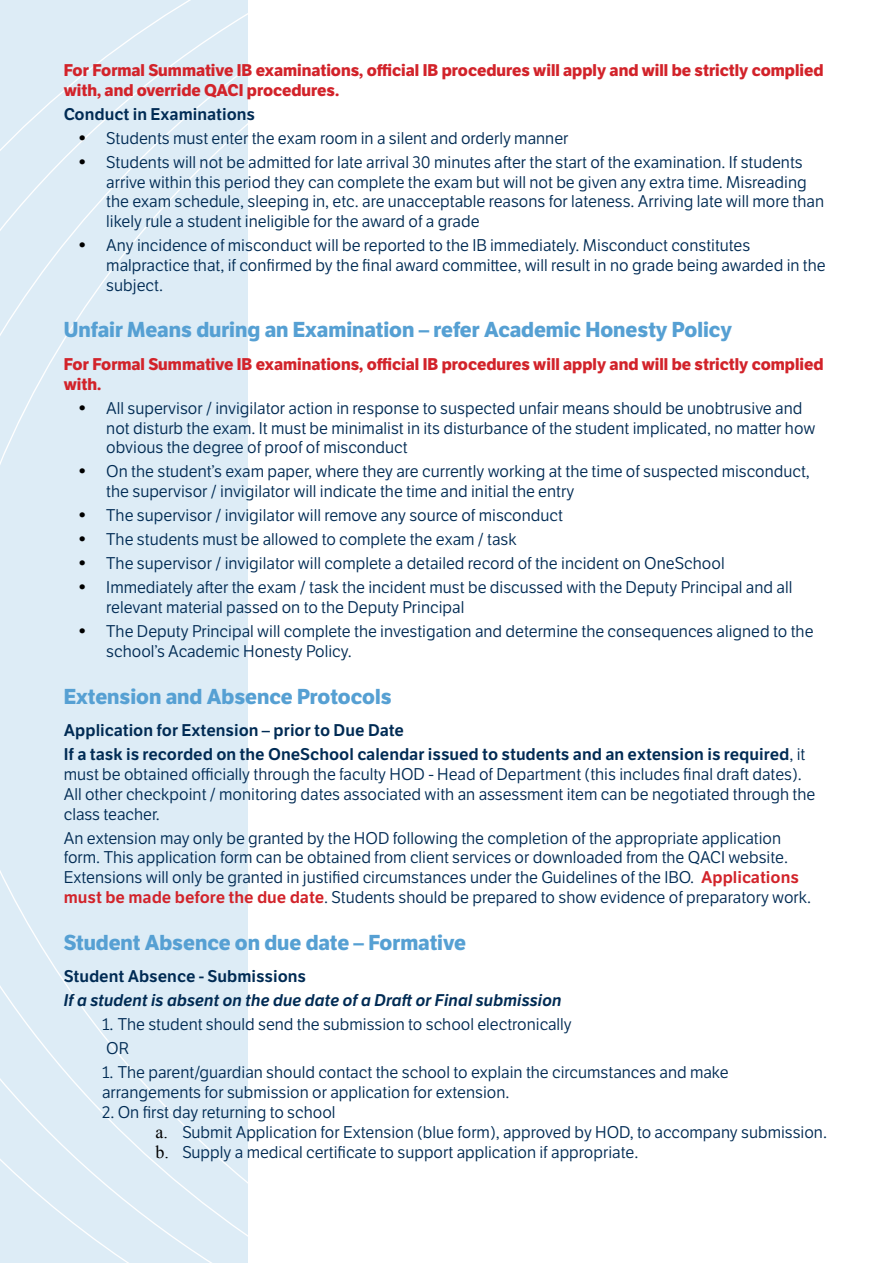
<style>
.page{position:relative;width:893px;height:1263px;background:#fff}
.page>*{position:absolute;margin:0;border:0;box-sizing:border-box;transform-origin:0 0}
.t1{font:700 21px "LFT Etica";color:#56a0d3}
.t2{font:16.5px/19.8px "LFT Etica";color:#002b54}
.t3{font:700 16.5px/19.8px "LFT Etica";color:#d2232a}
.t4{font:600 16.5px/24px "LFT Etica";color:#002b54}
.t5{font:italic 600 16.5px "LFT Etica";color:#002b54}
.s1{font-family:"Arial";font-weight:700;font-size:18px;color:#000}
.s2{font-weight:400}
.s3{font-weight:600;color:#d2232a}
.s4{font-family:"Times New Roman";font-size:18px;color:#000}
</style>
<div class="page">
<div style="left:0;top:0;width:248px;height:1263px;background:#ddecf6"></div>
<svg style="left:0;top:250px;width:128px;height:111px"></svg>
<svg style="left:0;top:13px;width:248px;height:237px"></svg>
<svg style="left:0;top:0;width:213px;height:167px"></svg>
<svg style="left:0;top:963px;width:248px;height:274px"></svg>
<svg style="left:0;top:1060px;width:233px;height:203px"></svg>
<svg style="left:0;top:1144px;width:149px;height:119px"></svg>
<p class="t3" style="left:64px;top:60px;width:761px">For Formal Summative IB examinations, official IB procedures will apply and will be strictly complied with, and override QACI procedures.</p>
<p class="t4" style="left:64px;top:102px;width:193px">Conduct in Examinations</p>
<p class="t2" style="left:79px;top:128px;width:491px"><span class="s1">•</span> Students must enter the exam room in a silent and orderly manner</p>
<p class="t2" style="left:106px;top:153px;width:719px;text-indent:-27px"><span class="s1">•</span> Students will not be admitted for late arrival 30 minutes after the start of the examination. If students arrive within this period they can complete the exam but will not be given any extra time. Misreading the exam schedule, sleeping in, etc. are unacceptable reasons for lateness. Arriving late will more than likely rule a student ineligible for the award of a grade</p>
<p class="t2" style="left:106px;top:236px;width:721px;text-indent:-27px"><span class="s1">•</span> Any incidence of misconduct will be reported to the IB immediately. Misconduct constitutes malpractice that, if confirmed by the final award committee, will result in no grade being awarded in the subject.</p>
<p class="t1" style="left:64px;top:317px;width:670px">Unfair Means during an Examination – refer Academic Honesty Policy</p>
<p class="t3" style="left:64px;top:354px;width:761px">For Formal Summative IB examinations, official IB procedures will apply and will be strictly complied with.</p>
<p class="t2" style="left:106px;top:398px;width:711px;text-indent:-27px"><span class="s1">•</span> All supervisor / invigilator action in response to suspected unfair means should be unobtrusive and not disturb the exam. It must be minimalist in its disturbance of the student implicated, no matter how obvious the degree of proof of misconduct</p>
<p class="t2" style="left:106px;top:462px;width:705px;text-indent:-27px"><span class="s1">•</span> On the student’s exam paper, where they are currently working at the time of suspected misconduct, the supervisor / invigilator will indicate the time and initial the entry</p>
<p class="t2" style="left:79px;top:506px;width:485px"><span class="s1">•</span> The supervisor / invigilator will remove any source of misconduct</p>
<p class="t2" style="left:79px;top:530px;width:439px"><span class="s1">•</span> The students must be allowed to complete the exam / task</p>
<p class="t2" style="left:79px;top:554px;width:647px"><span class="s1">•</span> The supervisor / invigilator will complete a detailed record of the incident on OneSchool</p>
<p class="t2" style="left:106px;top:578px;width:687px;text-indent:-27px"><span class="s1">•</span> Immediately after the exam / task the incident must be discussed with the Deputy Principal and all relevant material passed on to the Deputy Principal</p>
<p class="t2" style="left:106px;top:622px;width:709px;text-indent:-27px"><span class="s1">•</span> The Deputy Principal will complete the investigation and determine the consequences aligned to the school’s Academic Honesty Policy.</p>
<p class="t1" style="left:64px;top:683px;width:329px">Extension and Absence Protocols</p>
<p class="t4" style="left:64px;top:718px;width:743px">Application for Extension – prior to Due Date<br>If a task is recorded on the OneSchool calendar issued to students and an extension is required<span class="s2">, it</span></p>
<p class="t2" style="left:64px;top:765px;width:753px">must be obtained officially through the faculty HOD - Head of Department (this includes final draft dates).<br>All other checkpoint / monitoring dates associated with an assessment item can be negotiated through the class teacher.</p>
<p class="t2" style="left:64px;top:828px;width:749px">An extension may only be granted by the HOD following the completion of the appropriate application form. This application form can be obtained from client services or downloaded from the QACI website.<br>Extensions will only be granted in justified circumstances under the Guidelines of the IBO. <span class="s3">Applications must be made before the due date</span>. Students should be prepared to show evidence of preparatory work.</p>
<p class="t1" style="left:64px;top:929px;width:404px">Student Absence on due date – Formative</p>
<p class="t4" style="left:64px;top:964px;width:244px">Student Absence - Submissions</p>
<p class="t5" style="left:64px;top:990px;width:499px">If a student is absent on the due date of a Draft or Final submission</p>
<p class="t2" style="left:102px;top:1013px;width:471px;line-height:24px">1. The student should send the submission to school electronically<br>OR</p>
<p class="t2" style="left:102px;top:1063px;width:628px">1. The parent/guardian should contact the school to explain the circumstances and make arrangements for submission or application for extension.</p>
<p class="t2" style="left:155px;top:1103px;width:673px;text-indent:-53px">2. On first day returning to school<br><span class="s4">a.</span> Submit Application for Extension (blue form), approved by HOD, to accompany submission. <span class="s4">b.</span> Supply a medical certificate to support application if appropriate.</p>
</div>
